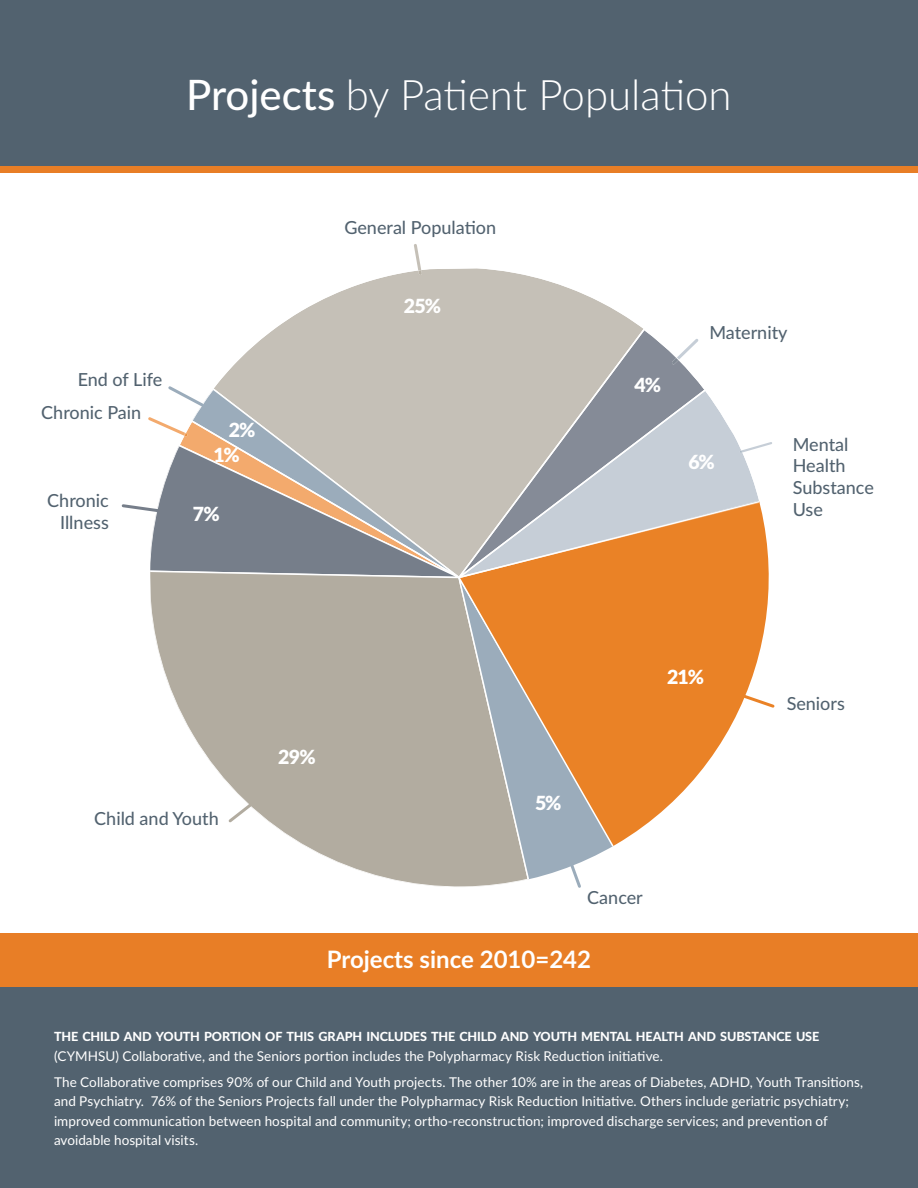
<style>
.page{position:relative;width:918px;height:1188px;background:#fff}
.page>*{position:absolute;margin:0;border:0;box-sizing:border-box;transform-origin:0 0}
.t1{font:300 42px "Lato";letter-spacing:-.005em;color:#fff}
.t2{font:700 24px "Lato";color:#fff}
.t3{font:900 19.5px "Lato";color:#fff}
.t4{font:500 18px/21.6px "Lato";color:#52626f}
.t5{font:13.5px/19.5px "Lato";letter-spacing:.005em;color:#fff}
.t6{font:800 12.6px "Lato";letter-spacing:-.01em;color:#fff}
.s1{font-weight:500}
</style>
<div class="page">
<div style="left:0;top:986px;width:918px;height:202px;background:#52626f"></div>
<div style="left:0;top:0;width:918px;height:168px;background:#52626f"></div>
<div style="left:0;top:167px;width:918px;height:6px;background:#e87e26"></div>
<div style="left:0;top:933px;width:918px;height:53px;background:#e87e26"></div>
<svg style="left:275px;top:268px;width:368px;height:61px;fill:#c5c0b7"></svg>
<svg style="left:414px;top:244px;width:8px;height:31px"></svg>
<svg style="left:214px;top:329px;width:245px;height:59px;background:#cbc7bf"></svg>
<svg style="left:194px;top:388px;width:265px;height:29px;background:#c2bfb8"></svg>
<svg style="left:150px;top:579px;width:308px;height:308px;fill:#b2aca0"></svg>
<svg style="left:458px;top:579px;width:311px;height:308px;fill:#ea8226"></svg>
<svg style="left:645px;top:331px;width:59px;height:58px;fill:#858b97"></svg>
<svg style="left:672px;top:339px;width:26px;height:25px"></svg>
<svg style="left:459px;top:329px;width:186px;height:88px;background:#bebab4"></svg>
<svg style="left:461px;top:389px;width:245px;height:28px;background:#adadae"></svg>
<svg style="left:720px;top:686px;width:55px;height:24px"></svg>
<svg style="left:121px;top:417px;width:651px;height:162px;background:#bdb1a7"></svg>
<svg style="left:168px;top:386px;width:38px;height:23px"></svg>
<svg style="left:226px;top:790px;width:42px;height:35px"></svg>
<svg style="left:566px;top:856px;width:17px;height:32px"></svg>
<h1 class="t1" style="left:186px;top:66px;width:547px"><span class="s1">Projects</span> by Patient Population</h1>
<h3 class="t4" style="left:344px;top:215px;width:153px">General Population</h3>
<h3 class="t4" style="left:41px;top:363px;width:123px;line-height:32.2px;text-indent:36px">End of Life<br>Chronic Pain</h3>
<h3 class="t4" style="left:47px;top:489px;width:63px;text-align:right">Chronic<br>Illness</h3>
<h3 class="t3" style="left:229px;top:416px;width:28px">2%</h3>
<h3 class="t3" style="left:213px;top:440px;width:28px">1%</h3>
<h3 class="t3" style="left:193px;top:499px;width:28px">7%</h3>
<h3 class="t3" style="left:404px;top:292px;width:39px">25%</h3>
<h3 class="t3" style="left:634px;top:371px;width:28px">4%</h3>
<h3 class="t4" style="left:709px;top:321px;width:80px">Maternity</h3>
<h3 class="t3" style="left:688px;top:447px;width:28px">6%</h3>
<h3 class="t4" style="left:793px;top:433px;width:83px">Mental<br>Health<br>Substance<br>Use</h3>
<h3 class="t4" style="left:94px;top:807px;width:126px">Child and Youth</h3>
<h3 class="t3" style="left:278px;top:742px;width:39px">29%</h3>
<h3 class="t3" style="left:535px;top:789px;width:28px">5%</h3>
<h3 class="t3" style="left:667px;top:662px;width:38px">21%</h3>
<h3 class="t4" style="left:587px;top:886px;width:57px">Cancer</h3>
<h2 class="t2" style="left:327px;top:941px;width:266px">Projects since 2010=242</h2>
<h3 class="t4" style="left:787px;top:692px;width:60px">Seniors</h3>
<p class="t6" style="left:54px;top:1027px;width:767px">THE CHILD AND YOUTH PORTION OF THIS GRAPH INCLUDES THE CHILD AND YOUTH MENTAL HEALTH AND SUBSTANCE USE</p>
<p class="t5" style="left:54px;top:1042px;width:811px;line-height:26.2px">(CYMHSU) Collaborative, and the Seniors portion includes the Polypharmacy Risk Reduction initiative.<br>The Collaborative comprises 90% of our Child and Youth projects. The other 10% are in the areas of Diabetes, ADHD, Youth Transitions,</p>
<p class="t5" style="left:54px;top:1091px;width:796px">and Psychiatry. 76% of the Seniors Projects fall under the Polypharmacy Risk Reduction Initiative. Others include geriatric psychiatry; improved communication between hospital and community; ortho-reconstruction; improved discharge services; and prevention of avoidable hospital visits.</p>
</div>
